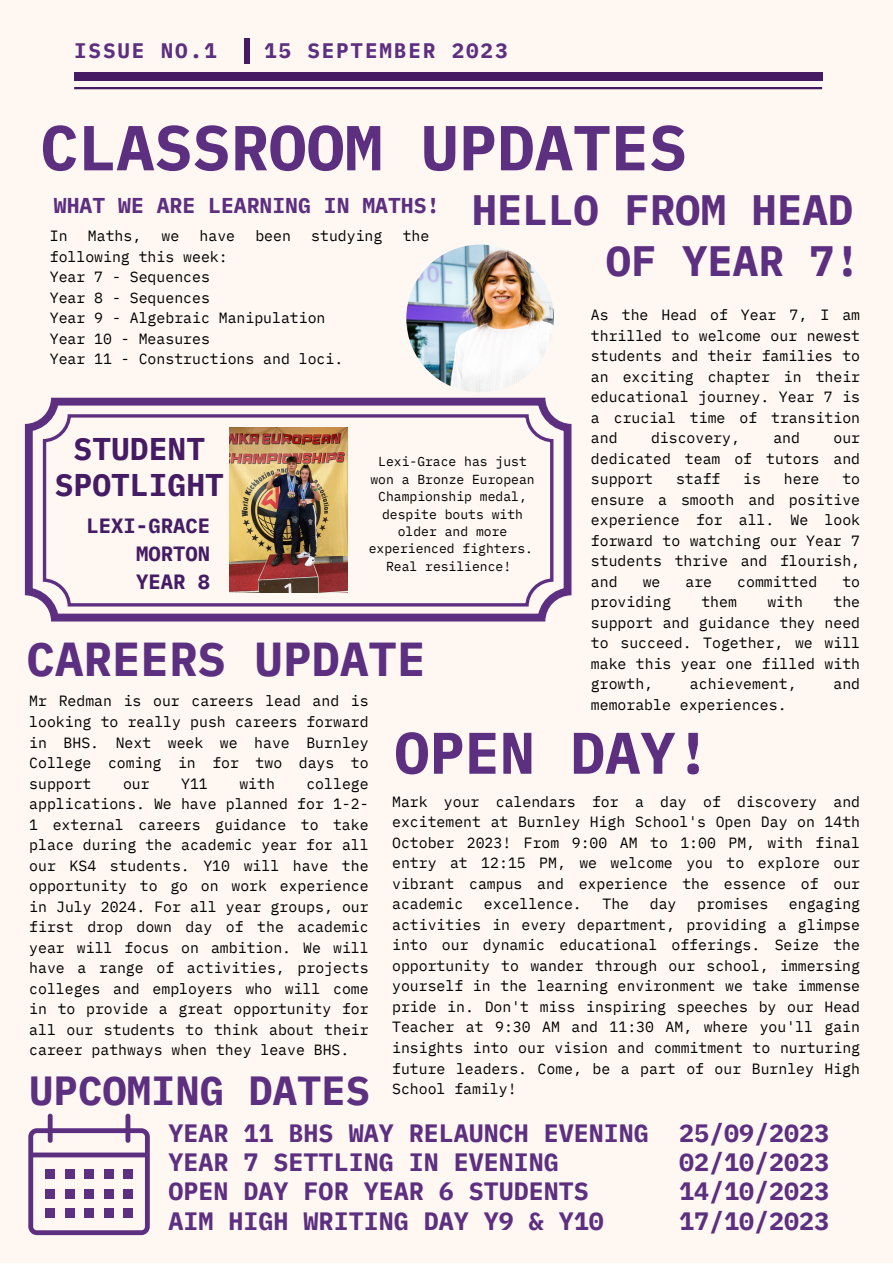
<style>
.page{position:relative;width:893px;height:1264px;background:#fff}
.page>*{position:absolute;margin:0;border:0;box-sizing:border-box;transform-origin:0 0}
.t1{font:700 63.3px "IBM Plex Mono";color:#5d2f80}
.t2{font:700 58.5px "IBM Plex Mono";color:#5d2f80}
.t3{font:700 47.55px "IBM Plex Mono";color:#5d2f80}
.t4{font:700 42.45px "IBM Plex Mono";color:#5d2f80}
.t5{font:700 40.5px "IBM Plex Mono";color:#5d2f80}
.t6{font:700 31.35px/36.6px "IBM Plex Mono";color:#451c64;text-align:center}
.t7{font:700 25.05px "IBM Plex Mono";color:#5d2f80}
.t8{font:700 21.45px "IBM Plex Mono";color:#5d2f80}
.t9{font:700 21px "IBM Plex Mono";letter-spacing:.09em;color:#5d2f80}
.t10{font:700 20.55px "IBM Plex Mono";color:#451c64}
.t11{font:14.85px/20.5px "IBM Plex Mono";color:#000;text-align:justify}
.t12{font:13.05px/17.4px "IBM Plex Mono";color:#000;text-align:center}
</style>
<div class="page">
<div style="left:0;top:0;width:892px;height:1262px;background:#fff8f2"></div>
<svg style="left:25px;top:398px;width:546px;height:223px"></svg>
<svg style="left:43px;top:414px;width:510px;height:192px"></svg>
<div style="left:74px;top:72px;width:748px;height:9px;background:#451c64"></div>
<hr style="left:74px;top:87px;width:748px;height:2px;background:#451c64">
<div style="left:244px;top:38px;width:6px;height:25px;background:#451c64"></div>
<img style="left:229px;top:427px;width:118px;height:165px">
<img style="left:406px;top:244px;width:148px;height:148px;border-radius:50%">
<svg style="left:28px;top:1113px;width:122px;height:122px"></svg>
<div style="left:45px;top:1169px;width:10px;height:10px;background:#5d2f80"></div>
<div style="left:65px;top:1169px;width:9px;height:10px;background:#5d2f80"></div>
<div style="left:84px;top:1169px;width:10px;height:10px;background:#5d2f80"></div>
<div style="left:104px;top:1169px;width:9px;height:10px;background:#5d2f80"></div>
<div style="left:123px;top:1169px;width:10px;height:10px;background:#5d2f80"></div>
<div style="left:45px;top:1188px;width:10px;height:10px;background:#5d2f80"></div>
<div style="left:65px;top:1188px;width:9px;height:10px;background:#5d2f80"></div>
<div style="left:84px;top:1188px;width:10px;height:10px;background:#5d2f80"></div>
<div style="left:104px;top:1188px;width:9px;height:10px;background:#5d2f80"></div>
<div style="left:123px;top:1188px;width:10px;height:10px;background:#5d2f80"></div>
<div style="left:45px;top:1208px;width:10px;height:10px;background:#5d2f80"></div>
<div style="left:65px;top:1208px;width:9px;height:10px;background:#5d2f80"></div>
<div style="left:84px;top:1208px;width:10px;height:10px;background:#5d2f80"></div>
<div style="left:104px;top:1208px;width:9px;height:10px;background:#5d2f80"></div>
<div style="left:123px;top:1208px;width:10px;height:10px;background:#5d2f80"></div>
<p class="t9" style="left:74px;top:36px;width:144px">ISSUE NO.1</p>
<p class="t9" style="left:264px;top:36px;width:245px">15 SEPTEMBER 2023</p>
<p class="t1" style="left:40px;top:105px;width:648px">CLASSROOM UPDATES</p>
<p class="t8" style="left:54px;top:191px;width:387px">WHAT WE ARE LEARNING IN MATHS!</p>
<p class="t4" style="left:471px;top:182px;width:383px">HELLO FROM HEAD</p>
<p class="t4" style="left:605px;top:232px;width:256px">OF YEAR 7!</p>
<p class="t11" style="left:591px;top:304px;width:271px">As the Head of Year 7, I am thrilled to welcome our newest students and their families to an exciting chapter in their educational journey. Year 7 is a crucial time of transition and</p>
<p class="t11" style="left:50px;top:225px;width:19px">In</p>
<p class="t11" style="left:88px;top:225px;width:55px">Maths,</p>
<p class="t11" style="left:161px;top:225px;width:19px">we</p>
<p class="t11" style="left:199px;top:225px;width:37px">have</p>
<p class="t11" style="left:255px;top:225px;width:37px">been</p>
<p class="t11" style="left:311px;top:225px;width:73px">studying</p>
<p class="t11" style="left:402px;top:225px;width:28px">the</p>
<p class="t11" style="left:50px;top:246px;width:179px">following this week:</p>
<p class="t11" style="left:50px;top:266px;width:161px">Year 7 - Sequences</p>
<p class="t11" style="left:50px;top:287px;width:161px">Year 8 - Sequences</p>
<p class="t11" style="left:50px;top:307px;width:277px">Year 9 - Algebraic Manipulation</p>
<p class="t11" style="left:50px;top:328px;width:161px">Year 10 - Measures</p>
<p class="t11" style="left:50px;top:348px;width:295px">Year 11 - Constructions and loci.</p>
<p class="t11" style="left:651px;top:427px;width:90px">discovery,</p>
<p class="t11" style="left:773px;top:427px;width:28px">and</p>
<p class="t11" style="left:591px;top:427px;width:271px;text-indent:242px">our dedicated team of tutors and support</p>
<p class="t6" style="left:55px;top:430px;width:171px">STUDENT<br>SPOTLIGHT</p>
<p class="t10" style="left:87px;top:512px;width:125px">LEXI-GRACE</p>
<p class="t10" style="left:136px;top:540px;width:76px">MORTON</p>
<p class="t10" style="left:136px;top:568px;width:76px">YEAR 8</p>
<p class="t12" style="left:368px;top:453px;width:167px">Lexi-Grace has just won a Bronze European<br>Championship medal, despite bouts with older and more experienced fighters.</p>
<p class="t12" style="left:386px;top:557px;width:127px">Real resilience!</p>
<p class="t11" style="left:676px;top:468px;width:46px">staff</p>
<p class="t11" style="left:743px;top:468px;width:19px">is</p>
<p class="t11" style="left:783px;top:468px;width:37px">here</p>
<p class="t11" style="left:591px;top:468px;width:271px;text-indent:251px">to ensure a smooth and positive experience for all. We look forward to watching our Year 7 students thrive and flourish, and</p>
<p class="t11" style="left:642px;top:571px;width:19px">we</p>
<p class="t11" style="left:685px;top:571px;width:28px">are</p>
<p class="t11" style="left:737px;top:571px;width:81px">committed</p>
<p class="t11" style="left:842px;top:571px;width:19px">to</p>
<p class="t11" style="left:591px;top:591px;width:81px">providing</p>
<p class="t11" style="left:701px;top:591px;width:37px">them</p>
<p class="t11" style="left:767px;top:591px;width:37px">with</p>
<p class="t11" style="left:591px;top:591px;width:271px;text-indent:242px">the support and guidance they need to succeed. Together, we will make this year one filled with growth,</p>
<p class="t3" style="left:26px;top:627px;width:400px">CAREERS UPDATE</p>
<p class="t11" style="left:29px;top:690px;width:341px">Mr Redman is our careers lead and is looking to really push careers forward in BHS. Next week we have Burnley College coming in for two days to support</p>
<p class="t11" style="left:690px;top:673px;width:108px">achievement,</p>
<p class="t11" style="left:833px;top:673px;width:28px">and</p>
<p class="t11" style="left:591px;top:694px;width:197px">memorable experiences.</p>
<p class="t2" style="left:394px;top:713px;width:318px">OPEN DAY!</p>
<p class="t11" style="left:392px;top:790px;width:469px">Mark your calendars for a day of discovery and excitement at Burnley High School's Open Day on 14th October 2023! From 9:00 AM to 1:00 PM, with final entry at 12:15 PM, we welcome you to explore our vibrant campus and experience the essence of our academic</p>
<p class="t11" style="left:123px;top:772px;width:28px">our</p>
<p class="t11" style="left:181px;top:772px;width:28px">Y11</p>
<p class="t11" style="left:239px;top:772px;width:37px">with</p>
<p class="t11" style="left:29px;top:772px;width:341px;text-indent:277px">college applications. We have planned for 1-2- 1 external careers guidance to take place during the academic year for all our KS4 students. Y10 will have the opportunity to go on work experience in July 2024. For all year groups, our first drop down day of the academic year will focus on ambition. We will have a range of activities, projects colleges and employers who will come in to provide a great opportunity for all our students to think about their career pathways when they leave BHS.</p>
<p class="t5" style="left:29px;top:1063px;width:342px">UPCOMING DATES</p>
<p class="t7" style="left:168px;top:1116px;width:662px">YEAR 11 BHS WAY RELAUNCH EVENING 25/09/2023</p>
<p class="t7" style="left:168px;top:1145px;width:392px">YEAR 7 SETTLING IN EVENING</p>
<p class="t7" style="left:679px;top:1145px;width:152px">02/10/2023</p>
<p class="t7" style="left:168px;top:1174px;width:422px">OPEN DAY FOR YEAR 6 STUDENTS</p>
<p class="t7" style="left:679px;top:1174px;width:152px">14/10/2023</p>
<p class="t7" style="left:168px;top:1203px;width:437px">AIM HIGH WRITING DAY Y9 &amp; Y10</p>
<p class="t7" style="left:679px;top:1203px;width:152px">17/10/2023</p>
<p class="t11" style="left:392px;top:893px;width:469px;text-indent:397px">engaging activities in every department, providing a glimpse into our dynamic educational offerings. Seize the opportunity to wander through our school, immersing yourself in the learning environment we take immense pride in. Don't miss inspiring speeches by our Head Teacher at 9:30 AM and 11:30 AM, where you'll gain insights into our vision and commitment to nurturing future leaders. Come, be a part of our Burnley High School family!</p>
<p class="t11" style="left:484px;top:893px;width:99px">excellence.</p>
<p class="t11" style="left:602px;top:893px;width:28px">The</p>
<p class="t11" style="left:649px;top:893px;width:28px">day</p>
<p class="t11" style="left:697px;top:893px;width:73px">promises</p>
</div>
